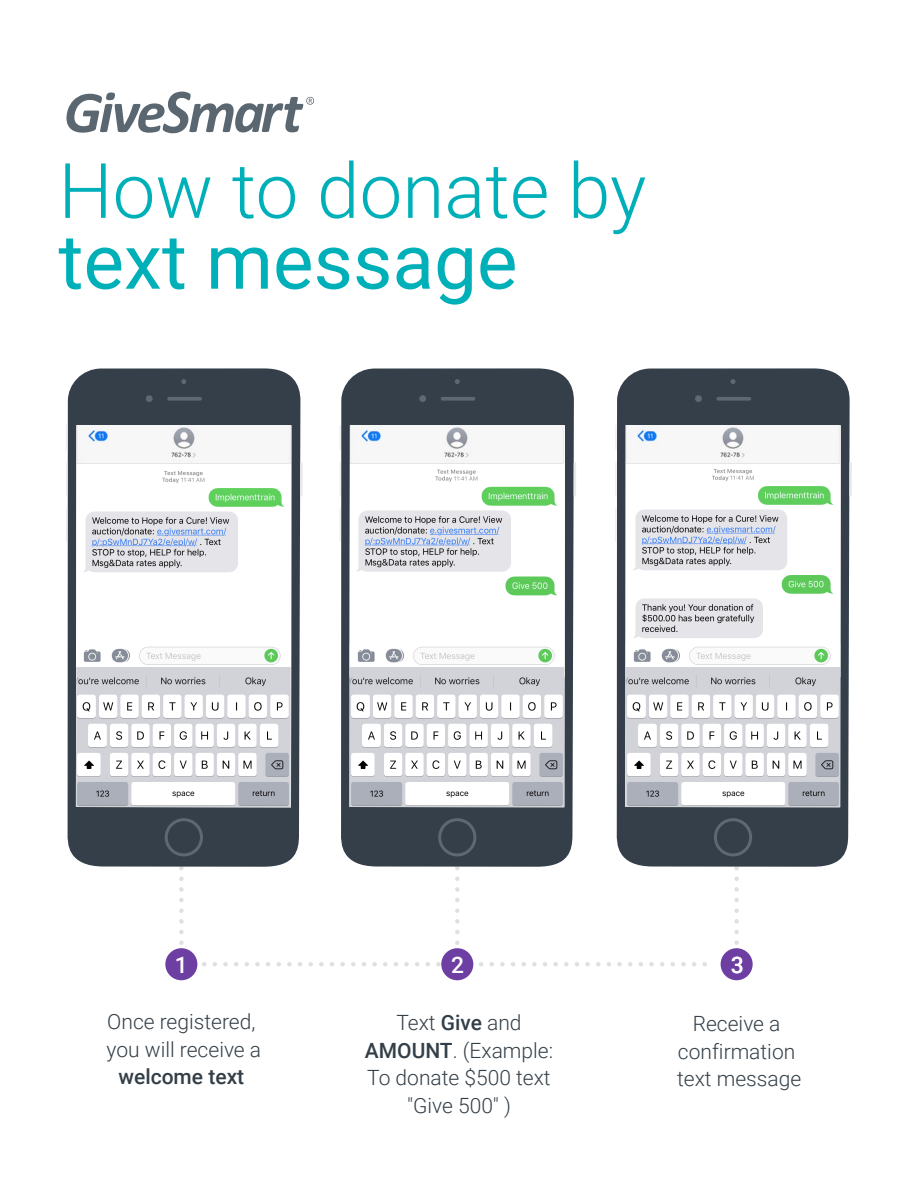
<style>
.page{position:relative;width:918px;height:1188px;background:#fff}
.page>*{position:absolute;margin:0;border:0;box-sizing:border-box;transform-origin:0 0}
.t1{font:300 76.5px "Roboto";color:#00b0b9}
.t2{font:76.5px "Roboto";color:#00b0b9}
.t3{font:500 22.8px "Roboto";color:#fff}
.t4{font:22.8px "Roboto";color:#fff}
.t5{font:300 21px/27.8px "Roboto";color:#333f48;text-align:center}
.t6{font:500 21px "Roboto";color:#333f48}
.s1{font-weight:500}
</style>
<div class="page">
<svg style="left:66px;top:92px;width:248px;height:41px"></svg>
<svg style="left:179px;top:867px;width:5px;height:78px"></svg>
<svg style="left:204px;top:867px;width:503px;height:99px"></svg>
<svg style="left:734px;top:867px;width:5px;height:78px"></svg>
<div style="left:165px;top:948px;width:32px;height:32px;background:#6e3fa3;border-radius:50%"></div>
<div style="left:441px;top:948px;width:32px;height:32px;background:#6e3fa3;border-radius:50%"></div>
<div style="left:721px;top:948px;width:32px;height:32px;background:#6e3fa3;border-radius:50%"></div>
<svg style="left:67px;top:368px;width:233px;height:499px;background:#3e4852"></svg>
<div style="left:146px;top:395px;width:7px;height:7px;background:#5c6872;border-radius:50%"></div>
<svg style="left:181px;top:379px;width:5px;height:5px"></svg>
<svg style="left:167px;top:397px;width:35px;height:4px"></svg>
<div style="left:165px;top:818px;width:38px;height:38px;border:3px solid #5c6872;border-radius:50%"></div>
<hr style="left:300px;top:462px;width:3px;height:35px;background:#eaeaea">
<svg style="left:66px;top:425px;width:1px;height:25px"></svg>
<svg style="left:66px;top:508px;width:1px;height:34px"></svg>
<svg style="left:66px;top:462px;width:1px;height:34px"></svg>
<svg style="left:341px;top:368px;width:233px;height:499px;background:#3f4952"></svg>
<div style="left:419px;top:395px;width:7px;height:7px;background:#5c6872;border-radius:50%"></div>
<svg style="left:455px;top:379px;width:5px;height:5px"></svg>
<svg style="left:441px;top:397px;width:34px;height:4px"></svg>
<div style="left:438px;top:818px;width:38px;height:38px;border:3px solid #5c6872;border-radius:50%"></div>
<hr style="left:574px;top:462px;width:2px;height:35px;background:#eaeaea">
<svg style="left:340px;top:425px;width:1px;height:25px"></svg>
<svg style="left:340px;top:508px;width:1px;height:33px"></svg>
<svg style="left:340px;top:462px;width:1px;height:34px"></svg>
<svg style="left:616px;top:368px;width:234px;height:499px;background:#424c55"></svg>
<div style="left:695px;top:395px;width:7px;height:7px;background:#5c6872;border-radius:50%"></div>
<svg style="left:731px;top:379px;width:4px;height:5px"></svg>
<svg style="left:717px;top:397px;width:34px;height:4px"></svg>
<div style="left:714px;top:818px;width:38px;height:38px;border:3px solid #5c6872;border-radius:50%"></div>
<hr style="left:849px;top:462px;width:3px;height:35px;background:#eaeaea">
<svg style="left:615px;top:425px;width:2px;height:25px"></svg>
<svg style="left:615px;top:508px;width:1px;height:34px"></svg>
<svg style="left:615px;top:462px;width:1px;height:34px"></svg>
<img style="left:626px;top:425px;width:215px;height:252px">
<img style="left:350px;top:425px;width:215px;height:252px">
<img style="left:626px;top:643px;width:214px;height:164px">
<img style="left:350px;top:643px;width:214px;height:164px">
<img style="left:76px;top:425px;width:215px;height:218px">
<img style="left:76px;top:643px;width:215px;height:164px">
<img style="left:78px;top:425px;width:213px;height:38px">
<img style="left:351px;top:425px;width:213px;height:38px">
<img style="left:626px;top:425px;width:213px;height:38px">
<h1 class="t1" style="left:58px;top:137px;width:589px">How to donate by</h1>
<h1 class="t2" style="left:58px;top:208px;width:461px">text message</h1>
<p class="t3" style="left:175px;top:949px;width:14px">1</p>
<p class="t3" style="left:451px;top:949px;width:14px">2</p>
<p class="t4" style="left:731px;top:949px;width:14px">3</p>
<p class="t5" style="left:107px;top:1007px;width:156px;text-align:left">Once registered, you will receive a</p>
<p class="t6" style="left:118px;top:1062px;width:127px">welcome text</p>
<p class="t5" style="left:365px;top:1008px;width:190px">Text <span class="s1">Give</span> and<br><span class="s1">AMOUNT</span>. (Example:<br>To donate $500 text "Give 500" )</p>
<p class="t5" style="left:677px;top:1009px;width:126px">Receive a confirmation text message</p>
</div>
